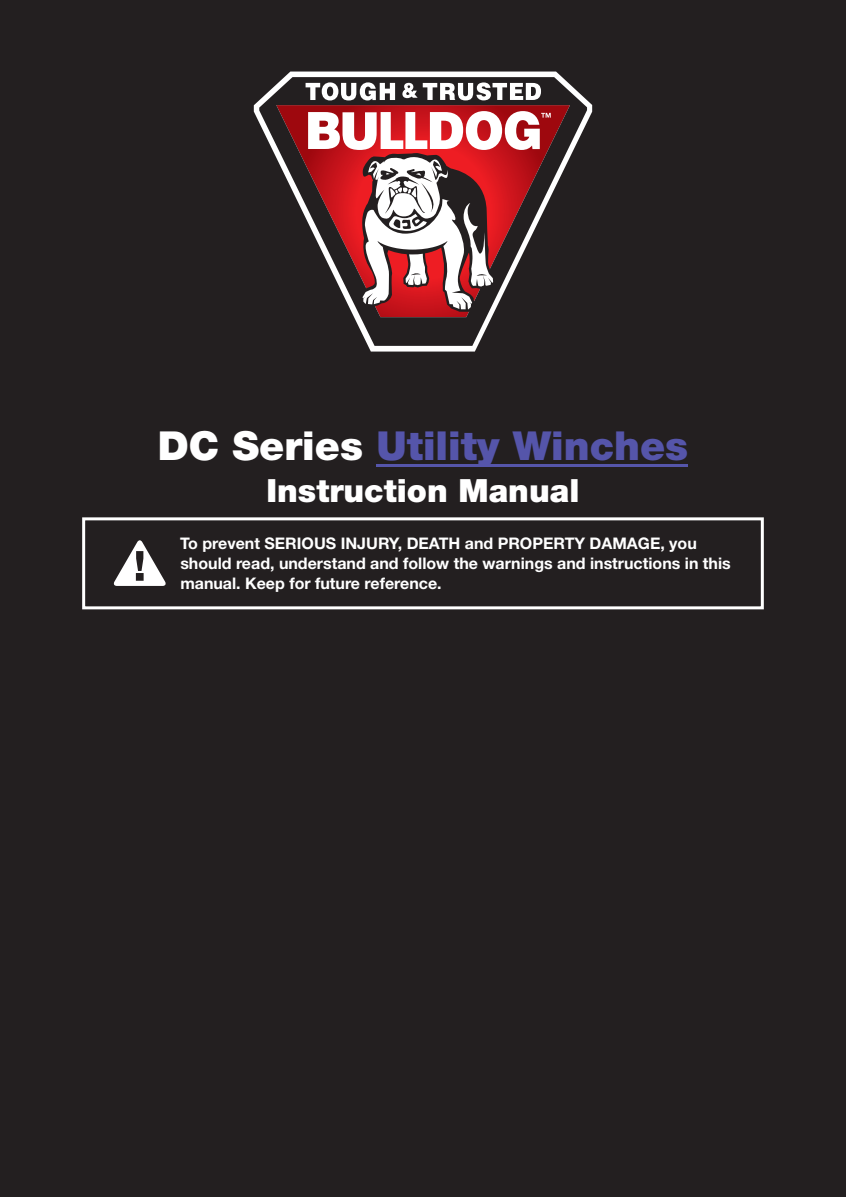
<style>
.page{position:relative;width:846px;height:1197px;background:#231f20}
.page>*{position:absolute;margin:0;border:0;box-sizing:border-box;transform-origin:0 0}
.t1{font:900 40px "Helvetica Neue LT Std";color:#55a}
.t2{font:900 32px "Helvetica Neue LT Std";color:#fff}
.t3{font:700 16px/20px "Helvetica Neue LT Std";color:#fff}
.s1{color:#fff}
</style>
<div class="page">
<hr style="left:376px;top:465px;width:312px;height:2px;background:#55a">
<svg style="left:254px;top:72px;width:338px;height:280px"></svg>
<svg style="left:259px;top:77px;width:328px;height:269px"></svg>
<svg style="left:306px;top:82px;width:235px;height:18px"></svg>
<svg style="left:308px;top:111px;width:243px;height:201px"></svg>
<svg style="left:113px;top:540px;width:53px;height:46px"></svg>
<div style="left:82px;top:517px;width:682px;height:92px;border:3px solid #fff"></div>
<h1 class="t1" style="left:158px;top:422px;width:532px"><span class="s1">DC Series</span> Utility Winches</h1>
<h2 class="t2" style="left:267px;top:472px;width:314px">Instruction Manual</h2>
<p class="t3" style="left:180px;top:533px;width:552px">To prevent SERIOUS INJURY, DEATH and PROPERTY DAMAGE, you should read, understand and follow the warnings and instructions in this manual. Keep for future reference.</p>
</div>
